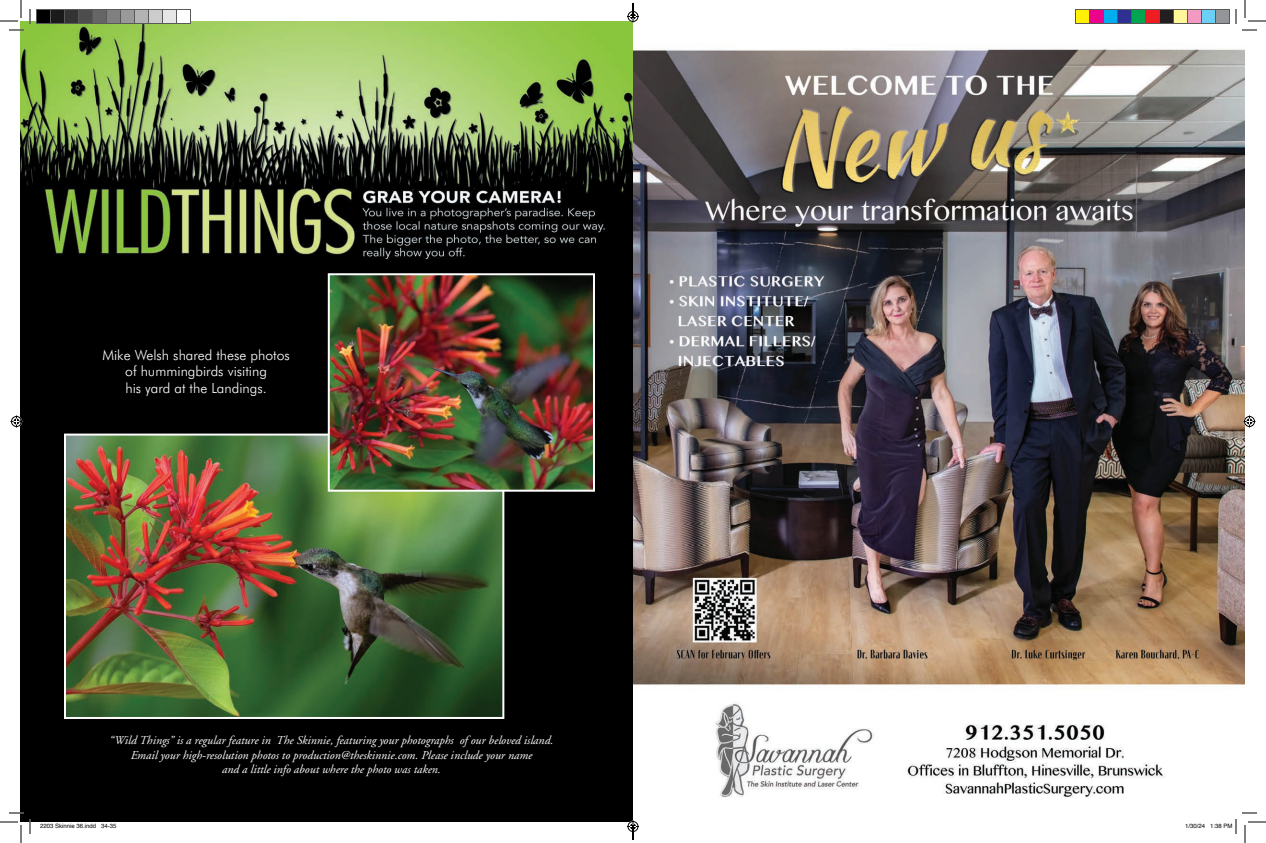
<style>
.page{position:relative;width:1266px;height:843px;background:#fff}
.page>*{position:absolute;margin:0;border:0;box-sizing:border-box;transform-origin:0 0}
.t1{font:300 14px/16.8px "Futura BT";color:#fff;text-align:center}
.t2{font:italic 12px/14.4px "Adobe Garamond";color:#fff;text-align:center}
.t3{font:6px "Helvetica";color:#000}
</style>
<div class="page">
<img style="left:21px;top:21px;width:1224px;height:801px">
<img style="left:67px;top:437px;width:434px;height:279px">
<div style="left:64px;top:434px;width:440px;height:285px;border:2px solid #fff"></div>
<img style="left:331px;top:276px;width:261px;height:213px">
<div style="left:328px;top:273px;width:267px;height:219px;border:2px solid #fff"></div>
<svg style="left:0;top:0;width:31px;height:31px"></svg>
<svg style="left:0;top:812px;width:31px;height:31px"></svg>
<svg style="left:1235px;top:0;width:31px;height:31px"></svg>
<svg style="left:10px;top:416px;width:12px;height:12px"></svg>
<svg style="left:1244px;top:416px;width:12px;height:12px"></svg>
<div style="left:36px;top:10px;width:14px;height:14px;background:#000"></div>
<div style="left:36px;top:9px;width:15px;height:15px;border:1px solid #595959"></div>
<div style="left:50px;top:10px;width:14px;height:14px;background:#1a1a1a"></div>
<div style="left:50px;top:9px;width:15px;height:15px;border:1px solid #595959"></div>
<div style="left:64px;top:10px;width:14px;height:14px;background:#333"></div>
<div style="left:64px;top:9px;width:15px;height:15px;border:1px solid #595959"></div>
<div style="left:78px;top:10px;width:14px;height:14px;background:#4d4d4d"></div>
<div style="left:78px;top:9px;width:15px;height:15px;border:1px solid #595959"></div>
<div style="left:92px;top:10px;width:14px;height:14px;background:#666"></div>
<div style="left:92px;top:9px;width:15px;height:15px;border:1px solid #595959"></div>
<div style="left:106px;top:10px;width:14px;height:14px;background:#808080"></div>
<div style="left:106px;top:9px;width:15px;height:15px;border:1px solid #595959"></div>
<div style="left:120px;top:10px;width:14px;height:14px;background:#999"></div>
<div style="left:120px;top:9px;width:15px;height:15px;border:1px solid #595959"></div>
<div style="left:134px;top:10px;width:14px;height:14px;background:#b3b3b3"></div>
<div style="left:134px;top:9px;width:15px;height:15px;border:1px solid #595959"></div>
<div style="left:148px;top:10px;width:14px;height:14px;background:#ccc"></div>
<div style="left:148px;top:9px;width:15px;height:15px;border:1px solid #595959"></div>
<div style="left:162px;top:10px;width:14px;height:14px;background:#e6e6e6"></div>
<div style="left:162px;top:9px;width:15px;height:15px;border:1px solid #595959"></div>
<div style="left:176px;top:10px;width:14px;height:14px;background:#fff"></div>
<div style="left:176px;top:9px;width:15px;height:15px;border:1px solid #595959"></div>
<div style="left:1076px;top:10px;width:14px;height:14px;background:#fff101"></div>
<div style="left:1075px;top:9px;width:15px;height:15px;border:1px solid #595959"></div>
<div style="left:1090px;top:10px;width:14px;height:14px;background:#ed028c"></div>
<div style="left:1089px;top:9px;width:15px;height:15px;border:1px solid #595959"></div>
<div style="left:1104px;top:10px;width:14px;height:14px;background:#00aeef"></div>
<div style="left:1103px;top:9px;width:15px;height:15px;border:1px solid #595959"></div>
<div style="left:1118px;top:10px;width:14px;height:14px;background:#2e3092"></div>
<div style="left:1117px;top:9px;width:15px;height:15px;border:1px solid #595959"></div>
<div style="left:1132px;top:10px;width:14px;height:14px;background:#00a54f"></div>
<div style="left:1131px;top:9px;width:15px;height:15px;border:1px solid #595959"></div>
<div style="left:1146px;top:10px;width:14px;height:14px;background:#ee1d23"></div>
<div style="left:1145px;top:9px;width:15px;height:15px;border:1px solid #595959"></div>
<div style="left:1160px;top:10px;width:14px;height:14px;background:#231f20"></div>
<div style="left:1159px;top:9px;width:15px;height:15px;border:1px solid #595959"></div>
<div style="left:1174px;top:10px;width:14px;height:14px;background:#fff79a"></div>
<div style="left:1173px;top:9px;width:15px;height:15px;border:1px solid #595959"></div>
<div style="left:1188px;top:10px;width:14px;height:14px;background:#f499c2"></div>
<div style="left:1187px;top:9px;width:15px;height:15px;border:1px solid #595959"></div>
<div style="left:1202px;top:10px;width:14px;height:14px;background:#6bcff6"></div>
<div style="left:1201px;top:9px;width:15px;height:15px;border:1px solid #595959"></div>
<div style="left:1216px;top:10px;width:14px;height:14px;background:#939598"></div>
<div style="left:1215px;top:9px;width:15px;height:15px;border:1px solid #595959"></div>
<svg style="left:1185px;top:812px;width:81px;height:31px"></svg>
<svg style="left:627px;top:3px;width:12px;height:19px"></svg>
<svg style="left:627px;top:820px;width:12px;height:20px"></svg>
<p class="t1" style="left:102px;top:346px;width:189px">Mike Welsh shared these photos of hummingbirds visiting<br>his yard at the Landings.</p>
<p class="t2" style="left:110px;top:734px;width:445px">“Wild Things” is a regular feature in The Skinnie, featuring your photographs of our beloved island.<br>Email your high-resolution photos to production@theskinnie.com. Please include your name<br>and a little info about where the photo was taken.</p>
<p class="t3" style="left:40px;top:821px;width:78px">2203 Skinnie 36.indd 34-35</p>
<p class="t3" style="left:1185px;top:821px;width:49px">1/30/24 1:38 PM</p>
</div>
